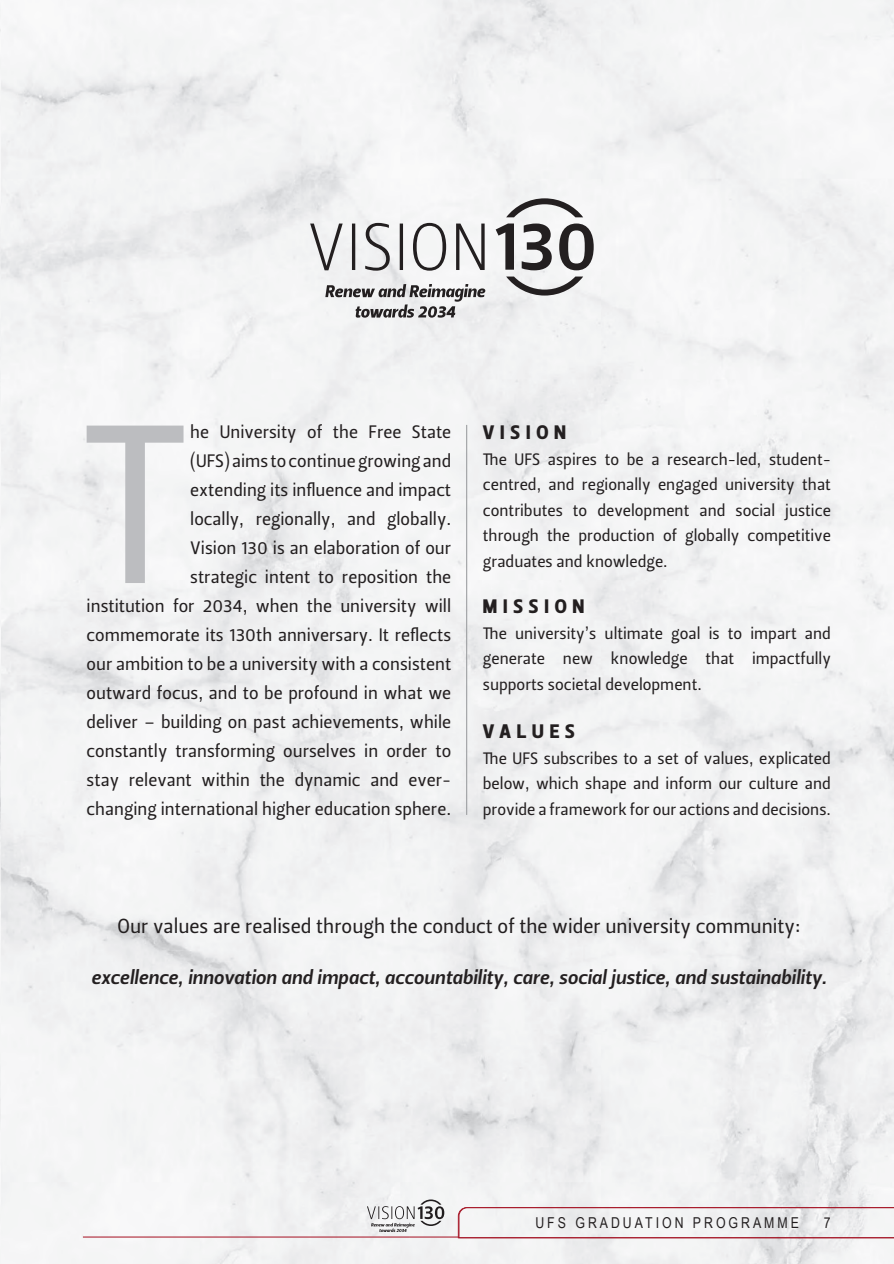
<style>
.page{position:relative;width:894px;height:1264px;background:#fff}
.page>*{position:absolute;margin:0;border:0;box-sizing:border-box;transform-origin:0 0}
.Normal__Web{font:224.85px "Leitura Sans Grot 2";color:#bcbdc0}
.t1{font:20.25px "Leitura Sans Grot 2";color:#231f20}
.t2{font:19.5px "Leitura Sans Italic 3";color:#231f20}
.t3{font:19.5px "Leitura Sans Grot 4";letter-spacing:.3em;color:#231f20}
.Normal__Web-2{font:18px/29px "Leitura Sans Grot 2";color:#231f20;text-align:right}
.t4{font:16.5px/25.5px "Leitura Sans Grot 2";color:#231f20;text-align:justify}
.t5{font:15px "Arial Narrow";letter-spacing:.2em;color:#231f20}
</style>
<div class="page">
<img style="left:0;top:0;width:894px;height:1263px">
<hr style="left:466px;top:425px;width:1px;height:389px;background:#939598">
<svg style="left:325px;top:284px;width:162px;height:33px"></svg>
<svg style="left:496px;top:198px;width:98px;height:97px"></svg>
<svg style="left:310px;top:223px;width:175px;height:48px"></svg>
<svg style="left:457px;top:1206px;width:437px;height:32px"></svg>
<hr style="left:409px;top:1236px;width:50px;height:1px;background:#aa1d2d">
<hr style="left:83px;top:1236px;width:326px;height:1px;background:#aa1d2d">
<p class="Normal__Web-2" style="left:87px;top:417px;width:366px">he University of the Free State<br>(UFS) aims to continue growing and<br>extending its influence and impact<br>locally, regionally, and globally.<br>Vision 130 is an elaboration of our<br>strategic intent to reposition the<br>institution for 2034, when the university will commemorate its 130th anniversary. It reflects our ambition to be a university with a consistent outward focus, and to be profound in what we deliver – building on past achievements, while constantly transforming ourselves in order to stay relevant within the dynamic and ever&shy;changing international higher education sphere.</p>
<p class="t3" style="left:483px;top:419px;width:85px">VISION</p>
<p class="Normal__Web" style="left:80px;top:353px;width:112px">T</p>
<p class="t4" style="left:483px;top:446px;width:350px">The UFS aspires to be a research-led, student&shy;centred, and regionally engaged university that contributes to development and social justice through the production of globally competitive graduates and knowledge.</p>
<p class="t3" style="left:483px;top:593px;width:103px">MISSION</p>
<p class="t4" style="left:483px;top:620px;width:350px">The university’s ultimate goal is to impart and generate new knowledge that impactfully supports societal development.</p>
<p class="t3" style="left:483px;top:718px;width:93px">VALUES</p>
<p class="t4" style="left:483px;top:745px;width:350px">The UFS subscribes to a set of values, explicated below, which shape and inform our culture and provide a framework for our actions and decisions.</p>
<p class="t1" style="left:118px;top:911px;width:684px">Our values are realised through the conduct of the wider university community:</p>
<p class="t2" style="left:91px;top:963px;width:737px">excellence, innovation and impact, accountability, care, social justice, and sustainability.</p>
<p class="t5" style="left:535px;top:1210px;width:265px">UFS GRADUATION PROGRAMME</p>
<p class="t5" style="left:824px;top:1210px;width:8px">7</p>
</div>
